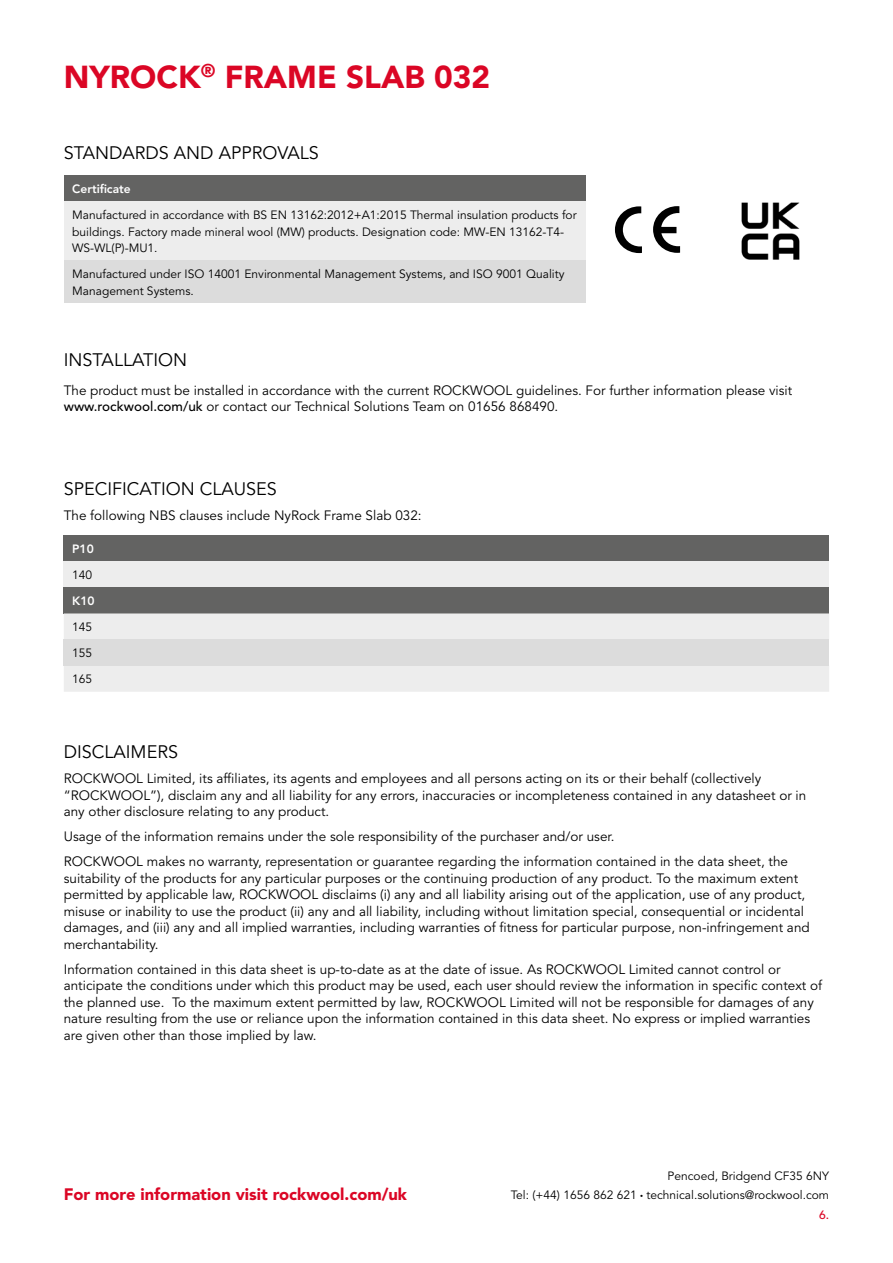
<style>
.page{position:relative;width:893px;height:1263px;background:#fff}
.page>*{position:absolute;margin:0;border:0;box-sizing:border-box;transform-origin:0 0}
.t1{font:900 31.5px "Avenir LT Std";color:#db0625}
.t2{font:18px "Avenir LT Std";color:#000}
.t3{font:900 16.5px "Avenir LT Std";color:#db0625}
.t4{font:13.5px/16.5px "Avenir LT Std";color:#000}
.t5{font:12px/16.5px "Avenir LT Std";color:#000}
.t6{font:800 12px "Avenir LT Std";color:#fff}
.s1{font-weight:500}
.s2{font-size:6px}
.s3{font-weight:500;color:#db0625}
</style>
<div class="page">
<div style="left:64px;top:175px;width:521px;height:27px;background:#636362"></div>
<div style="left:64px;top:202px;width:521px;height:59px;background:#ededed"></div>
<div style="left:64px;top:261px;width:521px;height:42px;background:#dcdcdc"></div>
<img style="left:741px;top:202px;width:59px;height:58px">
<svg style="left:615px;top:206px;width:27px;height:47px"></svg>
<svg style="left:653px;top:206px;width:27px;height:47px"></svg>
<div style="left:64px;top:535px;width:765px;height:26px;background:#636362"></div>
<div style="left:64px;top:561px;width:765px;height:26px;background:#ededed"></div>
<div style="left:64px;top:587px;width:765px;height:26px;background:#636362"></div>
<div style="left:64px;top:613px;width:765px;height:79px;background:#ededed"></div>
<div style="left:64px;top:639px;width:765px;height:27px;background:#dcdcdc"></div>
<h1 class="t1" style="left:64px;top:58px;width:428px">NYROCK<sup>®</sup> FRAME SLAB 032</h1>
<h2 class="t2" style="left:64px;top:145px;width:256px">STANDARDS AND APPROVALS</h2>
<p class="t6" style="left:72px;top:184px;width:60px">Certificate</p>
<p class="t5" style="left:72px;top:208px;width:506px">Manufactured in accordance with BS EN 13162:2012+A1:2015 Thermal insulation products for buildings. Factory made mineral wool (MW) products. Designation code: MW-EN 13162-T4-<br>WS-WL(P)-MU1.</p>
<p class="t5" style="left:72px;top:267px;width:494px">Manufactured under ISO 14001 Environmental Management Systems, and ISO 9001 Quality<br>Management Systems.</p>
<h2 class="t2" style="left:64px;top:352px;width:125px">INSTALLATION</h2>
<p class="t4" style="left:64px;top:383px;width:730px">The product must be installed in accordance with the current ROCKWOOL guidelines. For further information please visit <span class="s1">www.rockwool.com/uk</span> or contact our Technical Solutions Team on 01656 868490.</p>
<h2 class="t2" style="left:64px;top:481px;width:215px">SPECIFICATION CLAUSES</h2>
<p class="t4" style="left:64px;top:509px;width:359px">The following NBS clauses include NyRock Frame Slab 032:</p>
<p class="t6" style="left:72px;top:544px;width:23px">P10</p>
<p class="t5" style="left:72px;top:568px;width:22px">140</p>
<p class="t6" style="left:72px;top:596px;width:24px">K10</p>
<p class="t5" style="left:72px;top:615px;width:22px;line-height:26.1px;text-align:justify">145<br>155<br>165</p>
<h2 class="t2" style="left:64px;top:745px;width:116px">DISCLAIMERS</h2>
<p class="t4" style="left:64px;top:772px;width:744px">ROCKWOOL Limited, its affiliates, its agents and employees and all persons acting on its or their behalf (collectively “ROCKWOOL”), disclaim any and all liability for any errors, inaccuracies or incompleteness contained in any datasheet or in any other disclosure relating to any product.</p>
<p class="t4" style="left:64px;top:826px;width:726px;line-height:25px">Usage of the information remains under the sole responsibility of the purchaser and/or user.<br>ROCKWOOL makes no warranty, representation or guarantee regarding the information contained in the data sheet, the</p>
<p class="t4" style="left:64px;top:871px;width:747px">suitability of the products for any particular purposes or the continuing production of any product. To the maximum extent permitted by applicable law, ROCKWOOL disclaims (i) any and all liability arising out of the application, use of any product, misuse or inability to use the product (ii) any and all liability, including without limitation special, consequential or incidental damages, and (iii) any and all implied warranties, including warranties of fitness for particular purpose, non-infringement and merchantability.</p>
<p class="t4" style="left:64px;top:962px;width:760px">Information contained in this data sheet is up-to-date as at the date of issue. As ROCKWOOL Limited cannot control or anticipate the conditions under which this product may be used, each user should review the information in specific context of the planned use. To the maximum extent permitted by law, ROCKWOOL Limited will not be responsible for damages of any nature resulting from the use or reliance upon the information contained in this data sheet. No express or implied warranties are given other than those implied by law.</p>
<p class="t3" style="left:64px;top:1184px;width:345px">For more information visit rockwool.com/uk</p>
<p class="t5" style="left:511px;top:1167px;width:320px;line-height:19.2px;text-align:right">Pencoed, Bridgend CF35 6NY<br>Tel: (+44) 1656 862 621 <span class="s2">•</span> technical.solutions@rockwool.com<br><span class="s3">6.</span></p>
</div>
